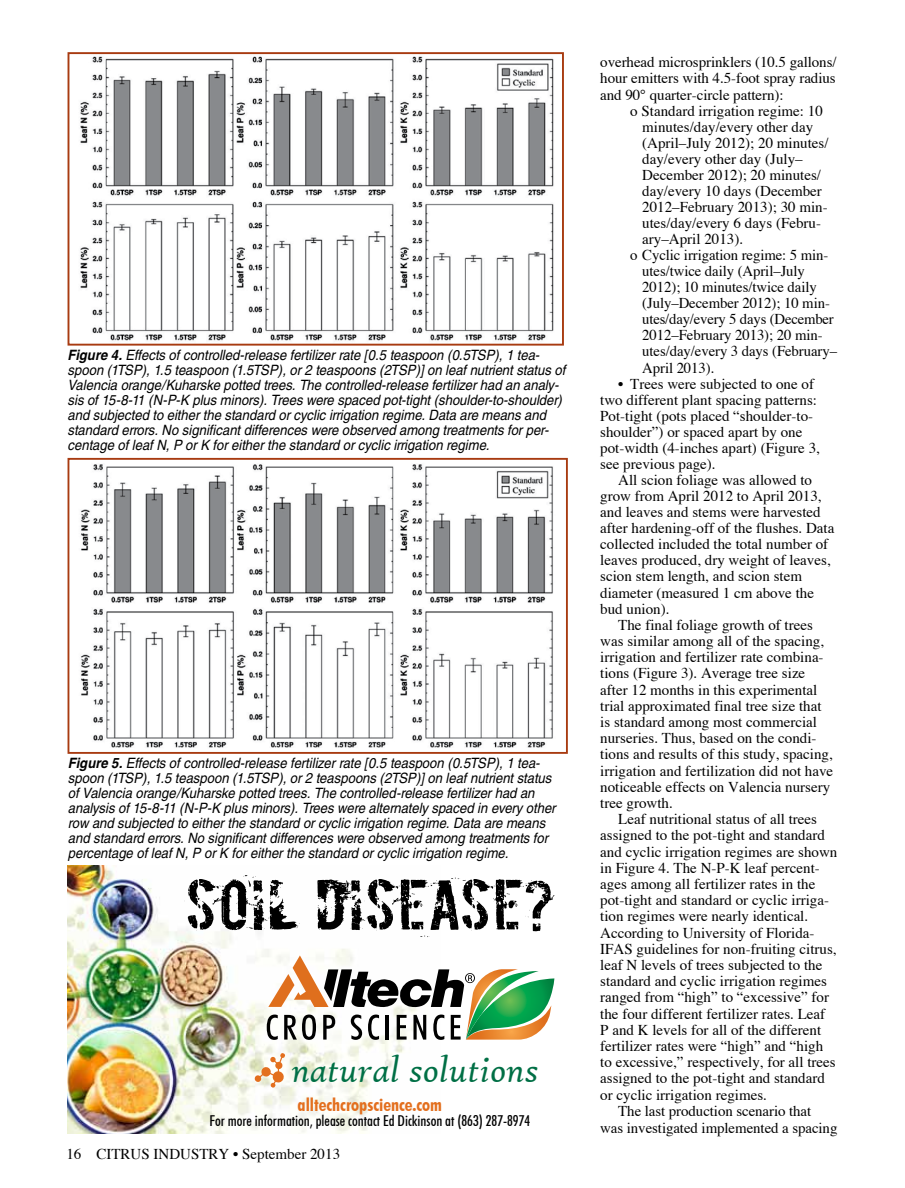
<style>
.page{position:relative;width:905px;height:1188px;background:#fff}
.page>*{position:absolute;margin:0;border:0;box-sizing:border-box;transform-origin:0 0}
.t1{font:italic 39px "High Tower Text";color:#006f45}
.t2{font:700 condensed 18px "Futura BT";color:#e36f1e}
.t3{font:15px/16px "Times";color:#000}
.t4{font:500 condensed 15px "Futura BT";color:#000}
.t5{font:italic 14.25px/15px "Helvetica";letter-spacing:-.005em;color:#000;scale:.92 1}
.s1{font-weight:700}
</style>
<div class="page">
<img style="left:67px;top:865px;width:326px;height:268px">
<div style="left:254px;top:944px;width:312px;height:109px;background:#fff"></div>
<svg style="left:267px;top:955px;width:287px;height:85px"></svg>
<svg style="left:254px;top:1053px;width:31px;height:35px"></svg>
<svg style="left:185px;top:875px;width:369px;height:62px"></svg>
<img style="left:80px;top:56px;width:474px;height:285px">
<div style="left:68px;top:52px;width:496px;height:294px;border:2px solid #a83b11"></div>
<img style="left:81px;top:464px;width:472px;height:284px">
<div style="left:67px;top:458px;width:501px;height:296px;border:2px solid #a83b11"></div>
<p class="t5" style="left:67px;top:348px;width:542px"><span class="s1">Figure 4.</span> Effects of controlled-release fertilizer rate [0.5 teaspoon (0.5TSP), 1 tea&shy;spoon (1TSP), 1.5 teaspoon (1.5TSP), or 2 teaspoons (2TSP)] on leaf nutrient status of Valencia orange/Kuharske potted trees. The controlled-release fertilizer had an analy&shy;sis of 15-8-11 (N-P-K plus minors). Trees were spaced pot-tight (shoulder-to-shoulder) and subjected to either the standard or cyclic irrigation regime. Data are means and standard errors. No significant differences were observed among treatments for per&shy;centage of leaf N, P or K for either the standard or cyclic irrigation regime.</p>
<p class="t5" style="left:68px;top:756px;width:531px"><span class="s1">Figure 5.</span> Effects of controlled-release fertilizer rate [0.5 teaspoon (0.5TSP), 1 tea&shy;spoon (1TSP), 1.5 teaspoon (1.5TSP), or 2 teaspoons (2TSP)] on leaf nutrient status of Valencia orange/Kuharske potted trees. The controlled-release fertilizer had an analysis of 15-8-11 (N-P-K plus minors). Trees were alternately spaced in every other row and subjected to either the standard or cyclic irrigation regime. Data are means and standard errors. No significant differences were observed among treatments for percentage of leaf N, P or K for either the standard or cyclic irrigation regime.</p>
<h1 class="t1" style="left:292px;top:1047px;width:248px">natural solutions</h1>
<p class="t2" style="left:297px;top:1093px;width:146px">alltechcropscience.com</p>
<p class="t4" style="left:209px;top:1111px;width:322px">For more information, please contact Ed Dickinson at (863) 287-8974</p>
<p class="t3" style="left:66px;top:1146px;width:275px">16 CITRUS INDUSTRY • September 2013</p>
<p class="t3" style="left:600px;top:54px;width:238px;text-align:justify">overhead microsprinklers (10.5 gallons/ hour emitters with 4.5-foot spray radius and 90° quarter-circle pattern):</p>
<p class="t3" style="left:630px;top:102px;width:194px">o Standard irrigation regime: 10</p>
<p class="t3" style="left:642px;top:118px;width:172px">minutes/day/every other day</p>
<p class="t3" style="left:642px;top:134px;width:188px">(April–July 2012); 20 minutes/</p>
<p class="t3" style="left:642px;top:150px;width:162px">day/every other day (July–</p>
<p class="t3" style="left:642px;top:166px;width:180px">December 2012); 20 minutes/</p>
<p class="t3" style="left:642px;top:182px;width:181px">day/every 10 days (December</p>
<p class="t3" style="left:642px;top:199px;width:187px">2012–February 2013); 30 min-</p>
<p class="t3" style="left:642px;top:215px;width:180px">utes/day/every 6 days (Febru-</p>
<p class="t3" style="left:642px;top:231px;width:102px">ary–April 2013).</p>
<p class="t3" style="left:630px;top:247px;width:200px">o Cyclic irrigation regime: 5 min-</p>
<p class="t3" style="left:642px;top:263px;width:164px">utes/twice daily (April–July</p>
<p class="t3" style="left:642px;top:279px;width:176px">2012); 10 minutes/twice daily</p>
<p class="t3" style="left:642px;top:295px;width:189px">(July–December 2012); 10 min-</p>
<p class="t3" style="left:642px;top:311px;width:193px">utes/day/every 5 days (December</p>
<p class="t3" style="left:642px;top:327px;width:182px">2012–February 2013); 20 min-</p>
<p class="t3" style="left:642px;top:343px;width:196px">utes/day/every 3 days (February–</p>
<p class="t3" style="left:642px;top:359px;width:74px">April 2013).</p>
<p class="t3" style="left:600px;top:376px;width:221px;text-indent:18px">• Trees were subjected to one of two different plant spacing patterns:<br>Pot-tight (pots placed “shoulder-to&shy;shoulder”) or spaced apart by one pot-width (4-inches apart) (Figure 3, see previous page).</p>
<p class="t3" style="left:600px;top:472px;width:236px;text-indent:18px">All scion foliage was allowed to grow from April 2012 to April 2013, and leaves and stems were harvested after hardening-off of the flushes. Data collected included the total number of leaves produced, dry weight of leaves, scion stem length, and scion stem diameter (measured 1 cm above the bud union).</p>
<p class="t3" style="left:600px;top:616px;width:234px;text-indent:18px">The final foliage growth of trees was similar among all of the spacing, irrigation and fertilizer rate combina&shy;tions (Figure 3). Average tree size after 12 months in this experimental trial approximated final tree size that is standard among most commercial nurseries. Thus, based on the condi&shy;tions and results of this study, spacing, irrigation and fertilization did not have noticeable effects on Valencia nursery tree growth.</p>
<p class="t3" style="left:618px;top:811px;width:200px">Leaf nutritional status of all trees</p>
<p class="t3" style="left:600px;top:827px;width:226px">assigned to the pot-tight and standard</p>
<p class="t3" style="left:600px;top:843px;width:239px">and cyclic irrigation regimes are shown</p>
<p class="t3" style="left:600px;top:859px;width:221px">in Figure 4. The N-P-K leaf percent-</p>
<p class="t3" style="left:600px;top:876px;width:216px">ages among all fertilizer rates in the</p>
<p class="t3" style="left:600px;top:892px;width:230px">pot-tight and standard or cyclic irriga-</p>
<p class="t3" style="left:600px;top:908px;width:209px">tion regimes were nearly identical.</p>
<p class="t3" style="left:600px;top:924px;width:216px">According to University of Florida-</p>
<p class="t3" style="left:600px;top:940px;width:238px">IFAS guidelines for non-fruiting citrus,</p>
<p class="t3" style="left:600px;top:957px;width:224px">leaf N levels of trees subjected to the</p>
<p class="t3" style="left:600px;top:973px;width:228px">standard and cyclic irrigation regimes</p>
<p class="t3" style="left:600px;top:989px;width:230px">ranged from “high” to “excessive” for</p>
<p class="t3" style="left:600px;top:1005px;width:226px">the four different fertilizer rates. Leaf</p>
<p class="t3" style="left:600px;top:1021px;width:222px">P and K levels for all of the different</p>
<p class="t3" style="left:600px;top:1038px;width:224px">fertilizer rates were “high” and “high</p>
<p class="t3" style="left:600px;top:1054px;width:237px">to excessive,” respectively, for all trees</p>
<p class="t3" style="left:600px;top:1070px;width:226px">assigned to the pot-tight and standard</p>
<p class="t3" style="left:600px;top:1086px;width:168px">or cyclic irrigation regimes.</p>
<p class="t3" style="left:618px;top:1103px;width:194px">The last production scenario that</p>
<p class="t3" style="left:600px;top:1119px;width:239px">was investigated implemented a spacing</p>
</div>
